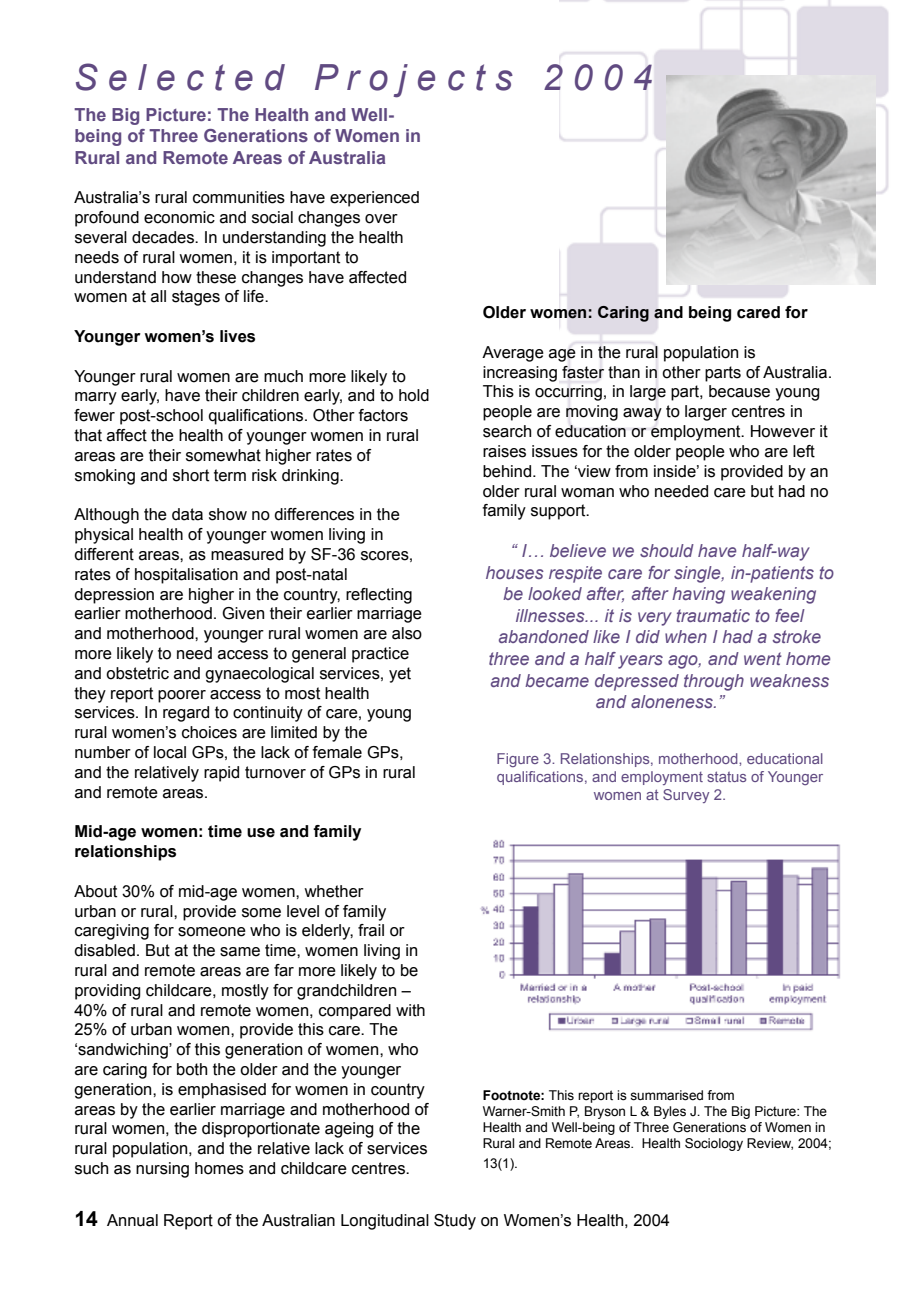
<style>
.page{position:relative;width:906px;height:1289px;background:#fff}
.page>*{position:absolute;margin:0;border:0;box-sizing:border-box;transform-origin:0 0}
.t1{font:italic 36px "Arial";color:#604a81}
.t2{font:italic 18px/21.6px "Arial";color:#604a81;text-align:center}
.t3{font:700 18px/21.6px "Arial";color:#604a81}
.t4{font:16.5px/19.8px "Arial";color:#000}
.t5{font:700 16.5px/19.8px "Arial";color:#000}
.t6{font:15px/18px "Arial";color:#604a81;text-align:center}
.t7{font:13.5px/16.2px "Arial";color:#000}
.s1{font-weight:700}
.s2{font-weight:700;font-size:21px}
</style>
<div class="page">
<img style="left:559px;top:0;width:330px;height:431px">
<img style="left:480px;top:839px;width:361px;height:192px">
<img style="left:667px;top:76px;width:208px;height:208px">
<h1 class="t1" style="left:73px;top:54px;width:580px">S e l e c t e d P r o j e c t s 2 0 0 4</h1>
<p class="t3" style="left:74px;top:104px;width:348px">The Big Picture: The Health and Well&shy;being of Three Generations of Women in<br>Rural and Remote Areas of Australia</p>
<p class="t4" style="left:74px;top:188px;width:347px">Australia’s rural communities have experienced profound economic and social changes over several decades. In understanding the health needs of rural women, it is important to understand how these changes have affected women at all stages of life.</p>
<p class="t5" style="left:74px;top:327px;width:183px">Younger women’s lives</p>
<p class="t4" style="left:74px;top:366px;width:357px">Younger rural women are much more likely to marry early, have their children early, and to hold fewer post-school qualifications. Other factors that affect the health of younger women in rural areas are their somewhat higher rates of smoking and short term risk drinking.</p>
<p class="t4" style="left:74px;top:505px;width:349px">Although the data show no differences in the physical health of younger women living in different areas, as measured by SF-36 scores, rates of hospitalisation and post-natal depression are higher in the country, reflecting earlier motherhood. Given their earlier marriage and motherhood, younger rural women are also more likely to need access to general practice and obstetric and gynaecological services, yet they report poorer access to most health services. In regard to continuity of care, young rural women’s choices are limited by the number of local GPs, the lack of female GPs, and the relatively rapid turnover of GPs in rural and remote areas.</p>
<p class="t5" style="left:74px;top:822px;width:288px">Mid-age women: time use and family relationships</p>
<p class="t4" style="left:74px;top:881px;width:355px">About 30% of mid-age women, whether<br>urban or rural, provide some level of family caregiving for someone who is elderly, frail or disabled. But at the same time, women living in rural and remote areas are far more likely to be providing childcare, mostly for grandchildren – 40% of rural and remote women, compared with 25% of urban women, provide this care. The ‘sandwiching’ of this generation of women, who are caring for both the older and the younger generation, is emphasised for women in country areas by the earlier marriage and motherhood of rural women, the disproportionate ageing of the rural population, and the relative lack of services such as nursing homes and childcare centres.</p>
<p class="t5" style="left:483px;top:303px;width:326px">Older women: Caring and being cared for</p>
<p class="t4" style="left:483px;top:342px;width:351px">Average age in the rural population is increasing faster than in other parts of Australia.<br>This is occurring, in large part, because young people are moving away to larger centres in search of education or employment. However it raises issues for the older people who are left behind. The ‘view from inside’ is provided by an older rural woman who needed care but had no family support.</p>
<p class="t2" style="left:485px;top:540px;width:350px">“ I… believe we should have half-way houses respite care for single, in-patients to be looked after, after having weakening illnesses... it is very traumatic to feel abandoned like I did when I had a stroke three and a half years ago, and went home and became depressed through weakness and aloneness.”</p>
<p class="t6" style="left:496px;top:749px;width:328px">Figure 3. Relationships, motherhood, educational qualifications, and employment status of Younger women at Survey 2.</p>
<p class="t7" style="left:483px;top:1087px;width:350px"><span class="s1">Footnote:</span> This report is summarised from<br>Warner-Smith P, Bryson L &amp; Byles J. The Big Picture: The Health and Well-being of Three Generations of Women in Rural and Remote Areas. Health Sociology Review, 2004;</p>
<p class="t7" style="left:483px;top:1155px;width:37px">13(1).</p>
<p class="t4" style="left:74px;top:1209px;width:597px"><span class="s2">14</span> Annual Report of the Australian Longitudinal Study on Women’s Health, 2004</p>
</div>
